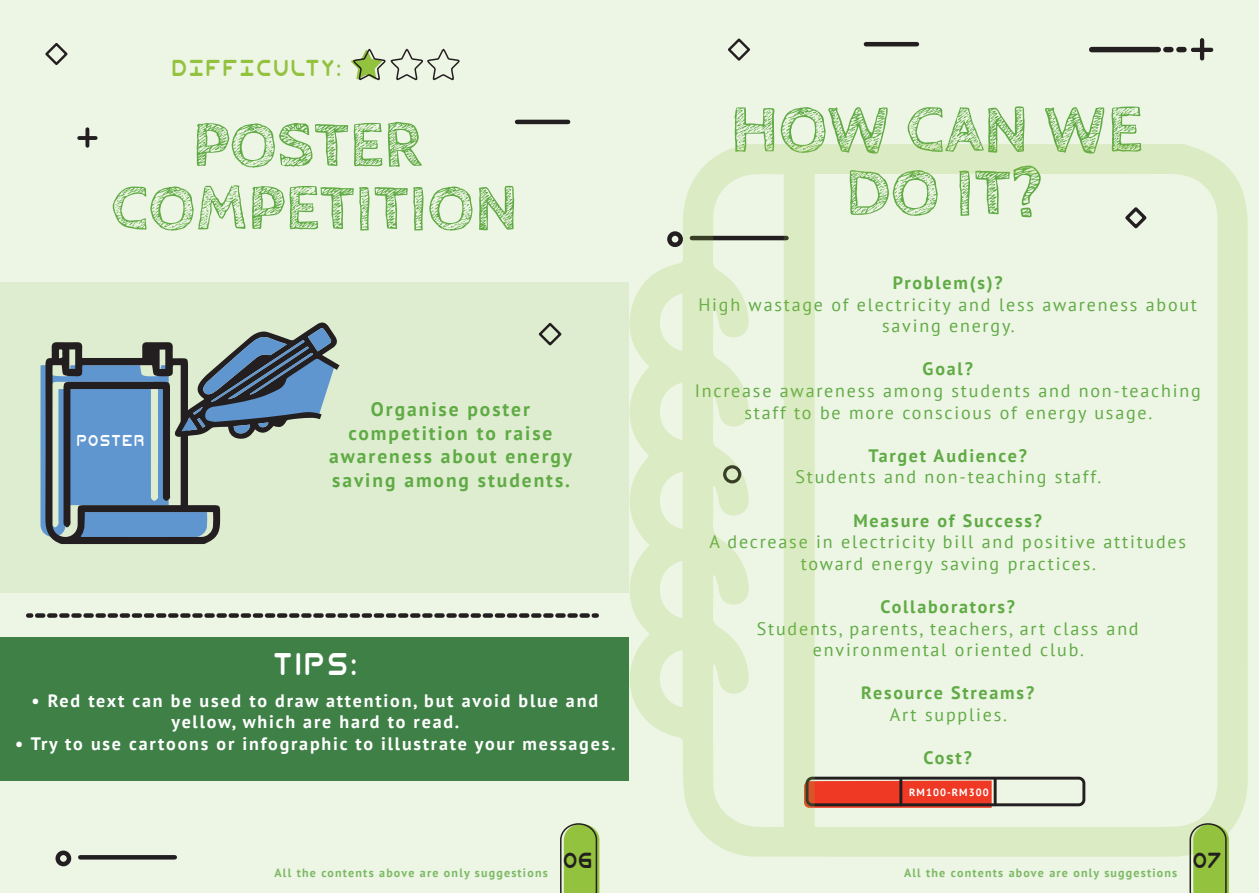
<style>
.page{position:relative;width:1259px;height:893px;background:#fff}
.page>*{position:absolute;margin:0;border:0;box-sizing:border-box;transform-origin:0 0}
.t1{font:700 68.55px/63px "Cabin Sketch";color:#60ab45;text-align:center}
.t2{font:700 66px/63px "Cabin Sketch";color:#60ab45;text-align:center}
.t3{font:32.25px "Planet N Condensed";color:#fff}
.t4{font:23.7px "Planet N Condensed";letter-spacing:-.025em;color:#93c23e}
.t5{font:700 19.5px/23.4px "PT Sans";letter-spacing:.1em;color:#60ab45;text-align:center}
.t6{font:18px/21.6px "PT Sans";letter-spacing:.1em;color:#60ab45;text-align:center}
.t7{font:700 18px/21.6px "PT Sans";letter-spacing:.1em;color:#fff;text-align:center}
.t8{font:700 18px "PT Sans";letter-spacing:.1em;color:#60ab45}
.t9{font:16.2px "Planet N Condensed";letter-spacing:-.025em;color:#fff}
.t10{font:700 12px "PT Sans";letter-spacing:.1em;color:#60ab45}
.t11{font:700 10.5px "PT Sans";letter-spacing:.1em;color:#fff}
</style>
<div class="page">
<div style="left:0;top:0;width:629px;height:893px;background:#edf5e4"></div>
<div style="left:0;top:637px;width:629px;height:143px;background:#3f8047"></div>
<div style="left:0;top:282px;width:629px;height:310px;background:#deedd0"></div>
<svg style="left:538px;top:322px;width:24px;height:24px"></svg>
<svg style="left:45px;top:43px;width:23px;height:22px"></svg>
<svg style="left:80px;top:855px;width:95px;height:4px"></svg>
<div style="left:55px;top:850px;width:16px;height:16px;border:4px solid #231f20;border-radius:50%"></div>
<hr style="left:517px;top:120px;width:51px;height:4px;background:#231f20">
<svg style="left:85px;top:129px;width:4px;height:17px"></svg>
<svg style="left:79px;top:136px;width:17px;height:4px"></svg>
<svg style="left:351px;top:48px;width:109px;height:33px"></svg>
<svg style="left:594px;top:613px;width:3px;height:5px"></svg>
<svg style="left:28px;top:613px;width:560px;height:5px"></svg>
<svg style="left:40px;top:322px;width:299px;height:222px"></svg>
<svg style="left:560px;top:823px;width:39px;height:70px"></svg>
<div style="left:629px;top:0;width:630px;height:893px;background:#edf5e4"></div>
<svg style="left:728px;top:38px;width:22px;height:23px"></svg>
<hr style="left:1200px;top:40px;width:4px;height:18px;background:#231f20">
<hr style="left:1193px;top:48px;width:18px;height:4px;background:#231f20">
<div style="left:1091px;top:47px;width:67px;height:5px;background:#231f20"></div>
<svg style="left:1165px;top:47px;width:6px;height:5px"></svg>
<svg style="left:1179px;top:47px;width:5px;height:5px"></svg>
<hr style="left:866px;top:42px;width:51px;height:4px;background:#231f20">
<svg style="left:629px;top:144px;width:618px;height:713px"></svg>
<svg style="left:1188px;top:822px;width:41px;height:71px"></svg>
<h3 class="t4" style="left:171px;top:54px;width:173px">DIFFICULTY:</h3>
<h2 class="t2" style="left:111px;top:115px;width:408px">POSTER<br>COMPETITION</h2>
<p class="t9" style="left:76px;top:431px;width:71px">POSTER</p>
<p class="t5" style="left:329px;top:397px;width:244px">Organise poster competition to raise awareness about energy saving among students.</p>
<h3 class="t3" style="left:271px;top:646px;width:89px">TIPS:</h3>
<p class="t7" style="left:31px;top:689px;width:568px">• Red text can be used to draw attention, but avoid blue and yellow, which are hard to read.</p>
<p class="t7" style="left:15px;top:733px;width:602px">• Try to use cartoons or infographic to illustrate your messages.</p>
<p class="t10" style="left:274px;top:864px;width:320px">All the contents above are only suggestions <sup>06</sup></p>
<h1 class="t1" style="left:730px;top:100px;width:414px">HOW CAN WE<br>DO IT?</h1>
<p class="t8" style="left:893px;top:271px;width:111px">Problem(s)?</p>
<p class="t6" style="left:698px;top:293px;width:500px">High wastage of electricity and less awareness about saving energy.</p>
<p class="t8" style="left:922px;top:357px;width:52px">Goal?</p>
<p class="t6" style="left:695px;top:379px;width:507px">Increase awareness among students and non-teaching staff to be more conscious of energy usage.</p>
<p class="t8" style="left:868px;top:443px;width:160px">Target Audience?</p>
<p class="t6" style="left:795px;top:466px;width:308px">Students and non-teaching staff.</p>
<p class="t8" style="left:853px;top:508px;width:190px">Measure of Success?</p>
<p class="t6" style="left:709px;top:531px;width:478px">A decrease in electricity bill and positive attitudes toward energy saving practices.</p>
<p class="t8" style="left:880px;top:595px;width:136px">Collaborators?</p>
<p class="t6" style="left:757px;top:617px;width:383px">Students, parents, teachers, art class and environmental oriented club.</p>
<p class="t8" style="left:861px;top:681px;width:174px">Resource Streams?</p>
<p class="t6" style="left:890px;top:703px;width:119px">Art supplies.</p>
<p class="t8" style="left:923px;top:746px;width:50px">Cost?</p>
<p class="t11" style="left:909px;top:785px;width:81px">RM100-RM300</p>
<p class="t10" style="left:904px;top:865px;width:320px">All the contents above are only suggestions <sup>07</sup></p>
</div>
